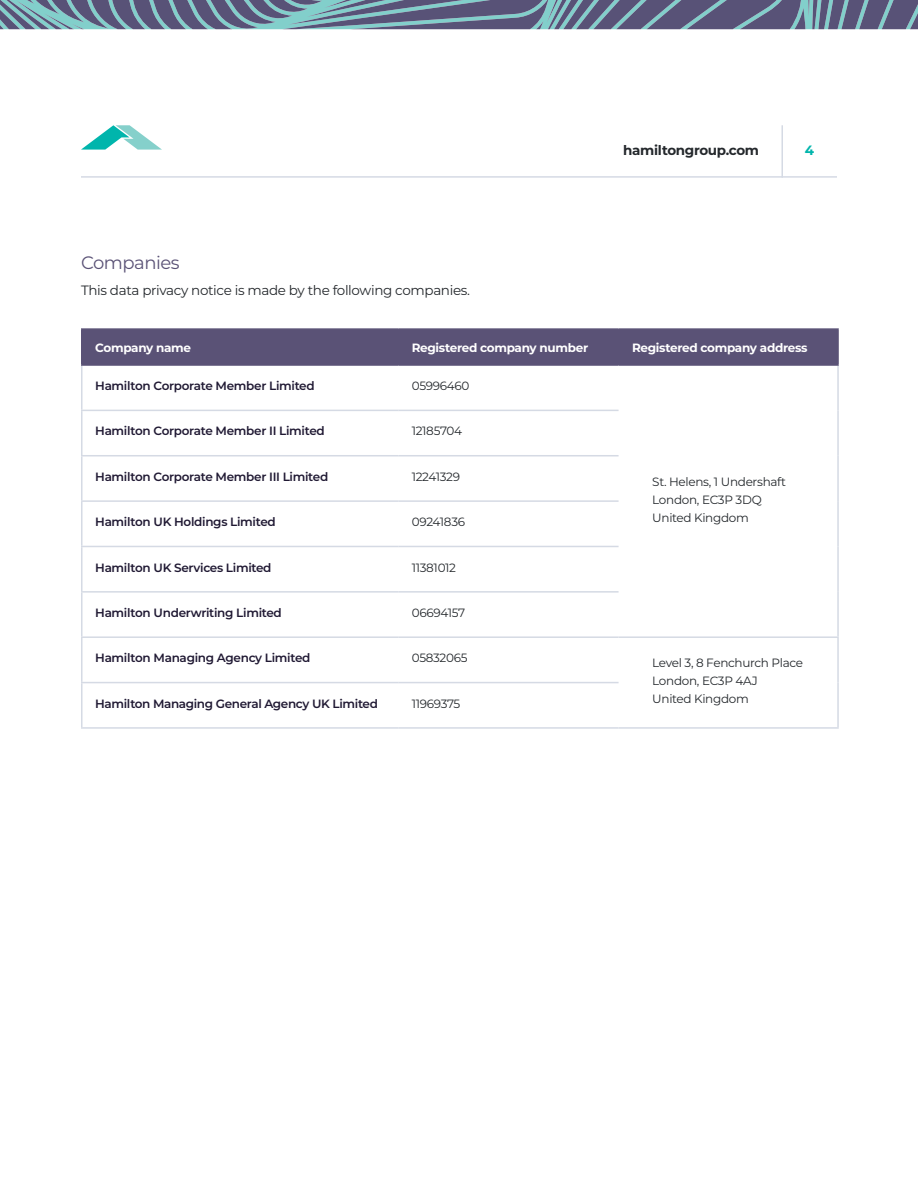
<style>
.page{position:relative;width:918px;height:1188px;background:#fff}
.page>*{position:absolute;margin:0;border:0;box-sizing:border-box;transform-origin:0 0}
.Heading{font:18px "Montserrat";letter-spacing:-.025em;color:#5a5276}
.Body{font:13.5px "Montserrat";letter-spacing:-.025em;color:#24282c}
.t1{font:700 13.5px "Montserrat";letter-spacing:-.025em;color:#24282c}
.Page_Number{font:700 13.5px "Montserrat";color:#00b5ac}
.Body-2{font:600 12px "Montserrat";letter-spacing:-.025em;color:#201933}
.Body-3{font:12px "Montserrat";letter-spacing:-.025em;color:#24282c}
.Subheading{font:700 12px "Montserrat";letter-spacing:-.025em;color:#fff}
</style>
<div class="page">
<hr style="left:81px;top:176px;width:756px;height:2px;background:#d5dae4">
<hr style="left:782px;top:125px;width:1px;height:53px;background:#d5dae4">
<svg style="left:81px;top:125px;width:81px;height:25px"></svg>
<svg style="left:0;top:0;width:918px;height:30px;background:#6b7d95"></svg>
<div style="left:82px;top:330px;width:755px;height:34px;background:#5a5276"></div>
<hr style="left:398px;top:330px;width:1px;height:34px;background:#5a5276">
<hr style="left:618px;top:330px;width:1px;height:34px;background:#5a5276">
<hr style="left:81px;top:366px;width:1px;height:44px;background:#d5dae4">
<hr style="left:837px;top:366px;width:2px;height:44px;background:#d5dae4">
<hr style="left:81px;top:410px;width:317px;height:1px;background:#d5dae4">
<hr style="left:81px;top:411px;width:1px;height:44px;background:#d5dae4">
<hr style="left:398px;top:410px;width:221px;height:1px;background:#d5dae4">
<hr style="left:837px;top:410px;width:2px;height:46px;background:#d5dae4">
<hr style="left:81px;top:455px;width:317px;height:1px;background:#d5dae4">
<hr style="left:81px;top:456px;width:1px;height:44px;background:#d5dae4">
<hr style="left:398px;top:455px;width:221px;height:1px;background:#d5dae4">
<hr style="left:837px;top:456px;width:2px;height:45px;background:#d5dae4">
<hr style="left:81px;top:500px;width:317px;height:2px;background:#d5dae4">
<hr style="left:81px;top:502px;width:1px;height:44px;background:#d5dae4">
<hr style="left:398px;top:500px;width:221px;height:2px;background:#d5dae4">
<hr style="left:837px;top:501px;width:2px;height:45px;background:#d5dae4">
<hr style="left:81px;top:546px;width:317px;height:1px;background:#d5dae4">
<hr style="left:81px;top:547px;width:1px;height:44px;background:#d5dae4">
<hr style="left:398px;top:546px;width:221px;height:1px;background:#d5dae4">
<hr style="left:837px;top:546px;width:2px;height:46px;background:#d5dae4">
<hr style="left:81px;top:591px;width:317px;height:2px;background:#d5dae4">
<hr style="left:81px;top:593px;width:1px;height:43px;background:#d5dae4">
<hr style="left:398px;top:591px;width:221px;height:2px;background:#d5dae4">
<hr style="left:837px;top:592px;width:2px;height:44px;background:#d5dae4">
<hr style="left:81px;top:636px;width:317px;height:2px;background:#d5dae4">
<hr style="left:81px;top:638px;width:1px;height:44px;background:#d5dae4">
<hr style="left:398px;top:636px;width:221px;height:2px;background:#d5dae4">
<hr style="left:619px;top:636px;width:220px;height:2px;background:#d5dae4">
<hr style="left:837px;top:638px;width:2px;height:45px;background:#d5dae4">
<hr style="left:81px;top:682px;width:317px;height:1px;background:#d5dae4">
<hr style="left:81px;top:683px;width:1px;height:44px;background:#d5dae4">
<hr style="left:398px;top:682px;width:221px;height:1px;background:#d5dae4">
<hr style="left:837px;top:683px;width:2px;height:44px;background:#d5dae4">
<hr style="left:81px;top:727px;width:317px;height:2px;background:#d5dae4">
<hr style="left:398px;top:727px;width:221px;height:2px;background:#d5dae4">
<hr style="left:619px;top:727px;width:220px;height:2px;background:#d5dae4">
<hr style="left:81px;top:328px;width:317px;height:2px;background:#5a5276">
<hr style="left:81px;top:330px;width:1px;height:34px;background:#5a5276">
<hr style="left:398px;top:328px;width:221px;height:2px;background:#5a5276">
<hr style="left:619px;top:328px;width:220px;height:2px;background:#5a5276">
<hr style="left:837px;top:330px;width:2px;height:34px;background:#5a5276">
<hr style="left:81px;top:364px;width:317px;height:2px;background:#5a5276">
<hr style="left:398px;top:364px;width:221px;height:2px;background:#5a5276">
<hr style="left:619px;top:364px;width:220px;height:2px;background:#5a5276">
<p class="Heading" style="left:81px;top:250px;width:100px">Companies</p>
<p class="Body" style="left:81px;top:281px;width:391px">This data privacy notice is made by the following companies.</p>
<p class="t1" style="left:623px;top:141px;width:137px">hamiltongroup.com</p>
<p class="Page_Number" style="left:805px;top:141px;width:11px">4</p>
<p class="Subheading" style="left:95px;top:339px;width:97px">Company name</p>
<p class="Subheading" style="left:412px;top:339px;width:178px">Registered company number</p>
<p class="Subheading" style="left:632px;top:339px;width:177px">Registered company address</p>
<p class="Body-2" style="left:95px;top:377px;width:221px">Hamilton Corporate Member Limited</p>
<p class="Body-3" style="left:412px;top:378px;width:59px">05996460</p>
<p class="Body-2" style="left:95px;top:423px;width:231px">Hamilton Corporate Member II Limited</p>
<p class="Body-3" style="left:412px;top:423px;width:52px">12185704</p>
<p class="Body-2" style="left:95px;top:468px;width:235px">Hamilton Corporate Member III Limited</p>
<p class="Body-3" style="left:412px;top:468px;width:50px">12241329</p>
<p class="Body-2" style="left:95px;top:513px;width:182px">Hamilton UK Holdings Limited</p>
<p class="Body-3" style="left:412px;top:514px;width:55px">09241836</p>
<p class="Body-2" style="left:95px;top:559px;width:178px">Hamilton UK Services Limited</p>
<p class="Body-3" style="left:412px;top:559px;width:46px">11381012</p>
<p class="Body-2" style="left:95px;top:604px;width:188px">Hamilton Underwriting Limited</p>
<p class="Body-3" style="left:412px;top:604px;width:55px">06694157</p>
<p class="Body-2" style="left:95px;top:650px;width:217px">Hamilton Managing Agency Limited</p>
<p class="Body-3" style="left:412px;top:650px;width:57px">05832065</p>
<p class="Body-3" style="left:652px;top:655px;width:152px">Level 3, 8 Fenchurch Place</p>
<p class="Body-3" style="left:652px;top:673px;width:107px">London, EC3P 4AJ</p>
<p class="Body-2" style="left:95px;top:695px;width:284px">Hamilton Managing General Agency UK Limited</p>
<p class="Body-3" style="left:412px;top:695px;width:50px">11969375</p>
<p class="Body-3" style="left:652px;top:691px;width:98px">United Kingdom</p>
<p class="Body-3" style="left:652px;top:473px;width:135px">St. Helens, 1 Undershaft</p>
<p class="Body-3" style="left:652px;top:491px;width:111px">London, EC3P 3DQ</p>
<p class="Body-3" style="left:652px;top:509px;width:98px">United Kingdom</p>
</div>
